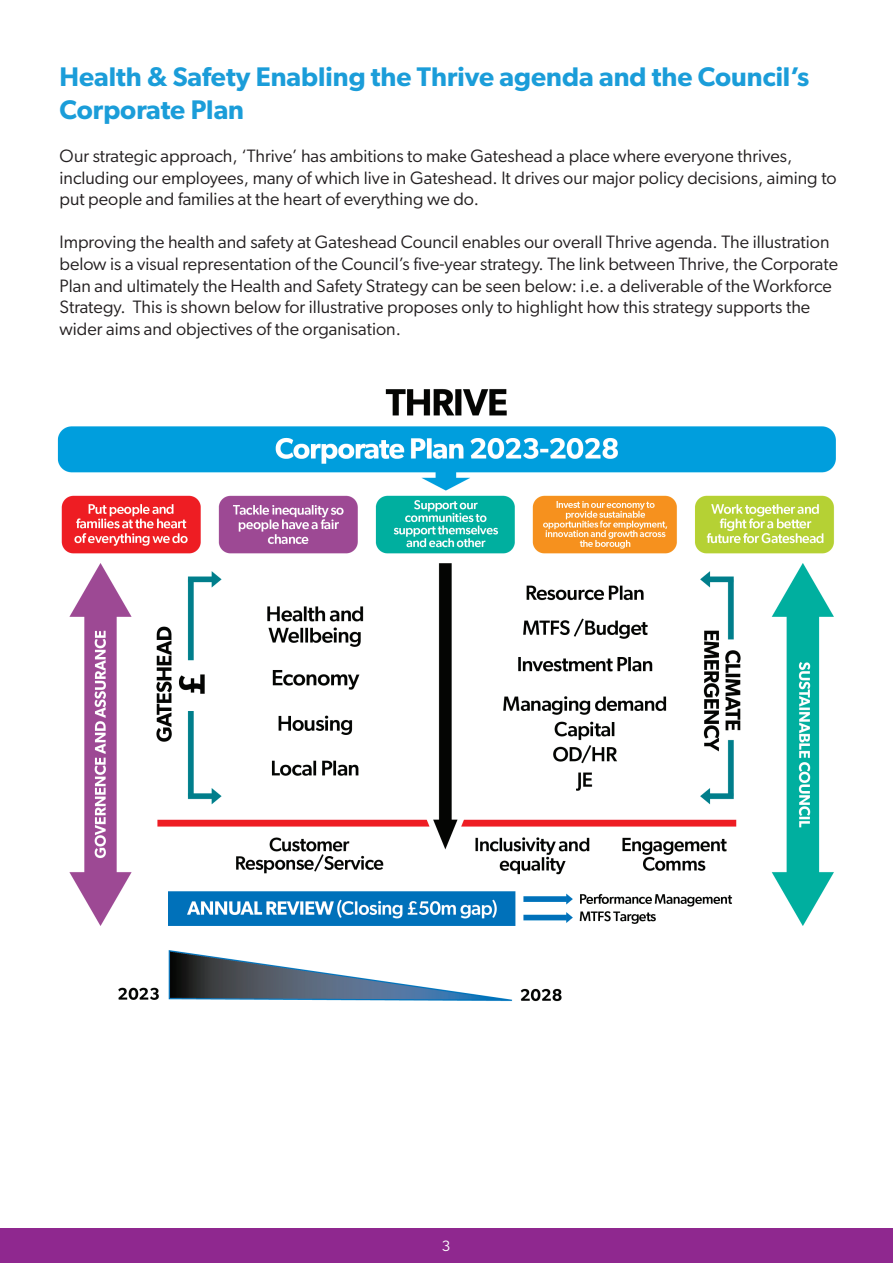
<style>
.page{position:relative;width:893px;height:1263px;background:#fff}
.page>*{position:absolute;margin:0;border:0;box-sizing:border-box;transform-origin:0 0}
.t1{font:600 27px/32.4px "Gibson";color:#1b9dd9}
.t2{font:18px/21.6px "Gibson";color:#231f20}
.t3{font:15px "Gibson";color:#fff}
</style>
<div class="page">
<div style="left:0;top:1229px;width:893px;height:34px;background:#8f288f"></div>
<img style="left:57px;top:389px;width:779px;height:613px">
<h1 class="t1" style="left:60px;top:60px;width:751px">Health &amp; Safety Enabling the Thrive agenda and the Council’s<br>Corporate Plan</h1>
<p class="t2" style="left:60px;top:145px;width:779px">Our strategic approach, ‘Thrive’ has ambitions to make Gateshead a place where everyone thrives, including our employees, many of which live in Gateshead. It drives our major policy decisions, aiming to put people and families at the heart of everything we do.</p>
<p class="t2" style="left:60px;top:231px;width:780px">Improving the health and safety at Gateshead Council enables our overall Thrive agenda. The illustration below is a visual representation of the Council’s five-year strategy. The link between Thrive, the Corporate Plan and ultimately the Health and Safety Strategy can be seen below: i.e. a deliverable of the Workforce Strategy. This is shown below for illustrative proposes only to highlight how this strategy supports the wider aims and objectives of the organisation.</p>
<p class="t3" style="left:442px;top:1236px;width:10px">3</p>
</div>
